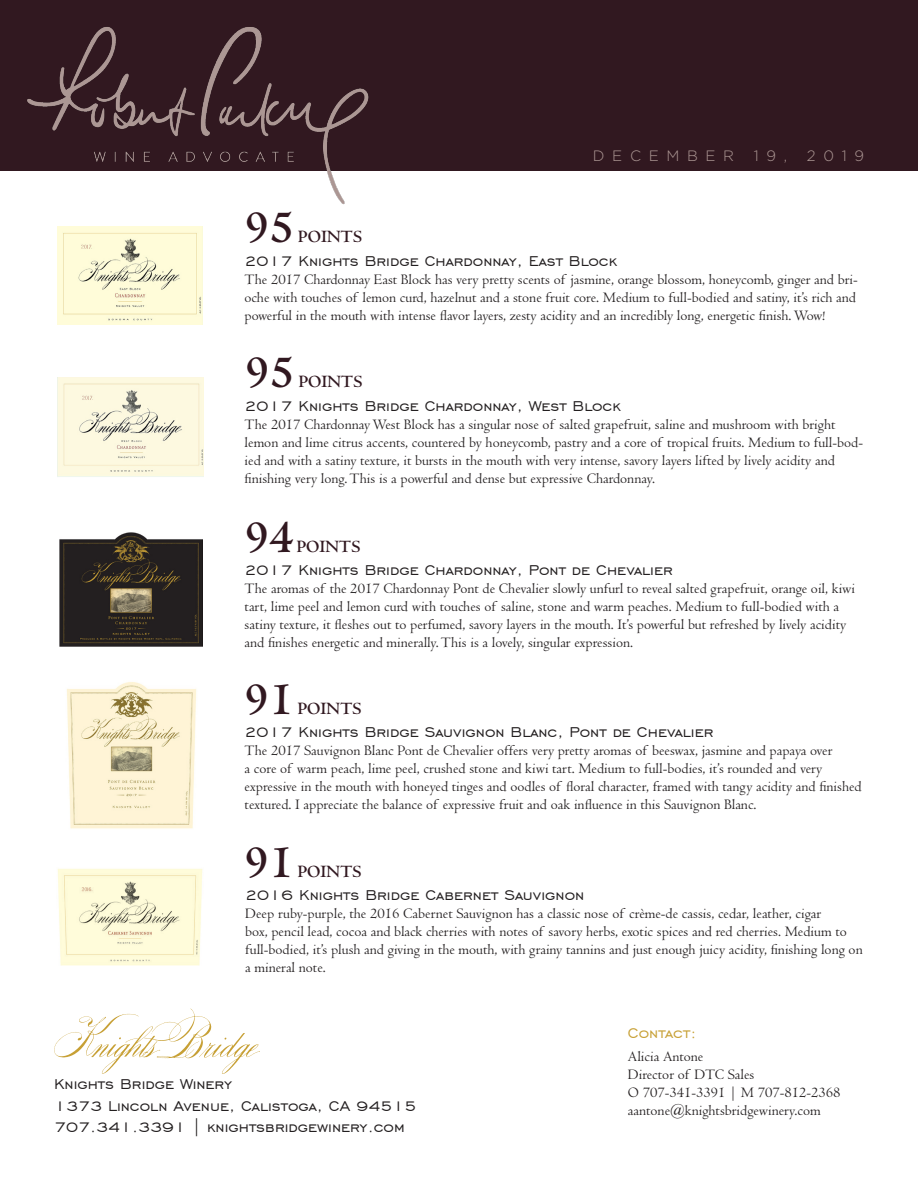
<style>
.page{position:relative;width:918px;height:1188px;background:#fff}
.page>*{position:absolute;margin:0;border:0;box-sizing:border-box;transform-origin:0 0}
.t1{font:700 48px "Centaur";color:#311820}
.t2{font:18px "Engravers Gothic BT";color:#231f20}
.t3{font:700 18px "Centaur";color:#311820}
.t4{font:18px "Engravers Gothic BT";color:#c7a035}
.t5{font:15px/18px "Centaur";color:#231f20}
.t6{font:300 15px "Gotham";letter-spacing:.51em;color:#ac9794}
</style>
<div class="page">
<img style="left:57px;top:868px;width:146px;height:98px">
<div style="left:0;top:0;width:918px;height:171px;background:#311820"></div>
<img style="left:27px;top:27px;width:342px;height:178px">
<svg style="left:54px;top:1009px;width:206px;height:65px"></svg>
<img style="left:67px;top:682px;width:130px;height:147px">
<img style="left:57px;top:378px;width:146px;height:99px">
<img style="left:57px;top:227px;width:146px;height:97px">
<img style="left:60px;top:532px;width:142px;height:115px">
<p class="t1" style="left:244px;top:202px;width:51px">95</p>
<p class="t3" style="left:298px;top:227px;width:65px">POINTS</p>
<p class="t6" style="left:593px;top:147px;width:143px">DECEMBER</p>
<p class="t6" style="left:754px;top:147px;width:35px">19,</p>
<p class="t6" style="left:807px;top:147px;width:59px">2019</p>
<p class="t2" style="left:245px;top:251px;width:374px">2017 Knights Bridge Chardonnay, East Block</p>
<p class="t5" style="left:245px;top:271px;width:615px">The 2017 Chardonnay East Block has very pretty scents of jasmine, orange blossom, honeycomb, ginger and bri&shy;oche with touches of lemon curd, hazelnut and a stone fruit core. Medium to full-bodied and satiny, it’s rich and powerful in the mouth with intense flavor layers, zesty acidity and an incredibly long, energetic finish. Wow!</p>
<p class="t1" style="left:245px;top:346px;width:51px">95</p>
<p class="t3" style="left:299px;top:372px;width:65px">POINTS</p>
<p class="t2" style="left:245px;top:396px;width:378px">2017 Knights Bridge Chardonnay, West Block</p>
<p class="t5" style="left:245px;top:416px;width:620px">The 2017 Chardonnay West Block has a singular nose of salted grapefruit, saline and mushroom with bright lemon and lime citrus accents, countered by honeycomb, pastry and a core of tropical fruits. Medium to full-bod&shy;ied and with a satiny texture, it bursts in the mouth with very intense, savory layers lifted by lively acidity and finishing very long. This is a powerful and dense but expressive Chardonnay.</p>
<p class="t1" style="left:244px;top:511px;width:51px">94</p>
<p class="t3" style="left:297px;top:537px;width:65px">POINTS</p>
<p class="t2" style="left:245px;top:560px;width:430px">2017 Knights Bridge Chardonnay, Pont de Chevalier</p>
<p class="t5" style="left:245px;top:579px;width:612px">The aromas of the 2017 Chardonnay Pont de Chevalier slowly unfurl to reveal salted grapefruit, orange oil, kiwi tart, lime peel and lemon curd with touches of saline, stone and warm peaches. Medium to full-bodied with a satiny texture, it fleshes out to perfumed, savory layers in the mouth. It’s powerful but refreshed by lively acidity and finishes energetic and minerally. This is a lovely, singular expression.</p>
<p class="t1" style="left:244px;top:674px;width:51px">91</p>
<p class="t3" style="left:298px;top:699px;width:65px">POINTS</p>
<p class="t2" style="left:245px;top:722px;width:470px">2017 Knights Bridge Sauvignon Blanc, Pont de Chevalier</p>
<p class="t5" style="left:245px;top:742px;width:619px">The 2017 Sauvignon Blanc Pont de Chevalier offers very pretty aromas of beeswax, jasmine and papaya over<br>a core of warm peach, lime peel, crushed stone and kiwi tart. Medium to full-bodies, it’s rounded and very expressive in the mouth with honeyed tinges and oodles of floral character, framed with tangy acidity and finished textured. I appreciate the balance of expressive fruit and oak influence in this Sauvignon Blanc.</p>
<p class="t1" style="left:244px;top:836px;width:51px">91</p>
<p class="t3" style="left:298px;top:861px;width:65px">POINTS</p>
<p class="t2" style="left:245px;top:885px;width:340px">2016 Knights Bridge Cabernet Sauvignon</p>
<p class="t5" style="left:245px;top:905px;width:619px">Deep ruby-purple, the 2016 Cabernet Sauvignon has a classic nose of crème-de cassis, cedar, leather, cigar<br>box, pencil lead, cocoa and black cherries with notes of savory herbs, exotic spices and red cherries. Medium to full-bodied, it’s plush and giving in the mouth, with grainy tannins and just enough juicy acidity, finishing long on a mineral note.</p>
<p class="t2" style="left:54px;top:1074px;width:180px">Knights Bridge Winery</p>
<p class="t2" style="left:54px;top:1096px;width:364px">1373 Lincoln Avenue, Calistoga, CA 94515</p>
<p class="t2" style="left:54px;top:1118px;width:352px">707.341.3391 | knightsbridgewinery.com</p>
<p class="t4" style="left:628px;top:1023px;width:70px">Contact:</p>
<p class="t5" style="left:628px;top:1047px;width:77px">Alicia Antone</p>
<p class="t5" style="left:628px;top:1065px;width:128px">Director of DTC Sales</p>
<p class="t5" style="left:628px;top:1083px;width:214px">O 707-341-3391 | M 707-812-2368</p>
<p class="t5" style="left:628px;top:1101px;width:194px">aantone@knightsbridgewinery.com</p>
</div>
